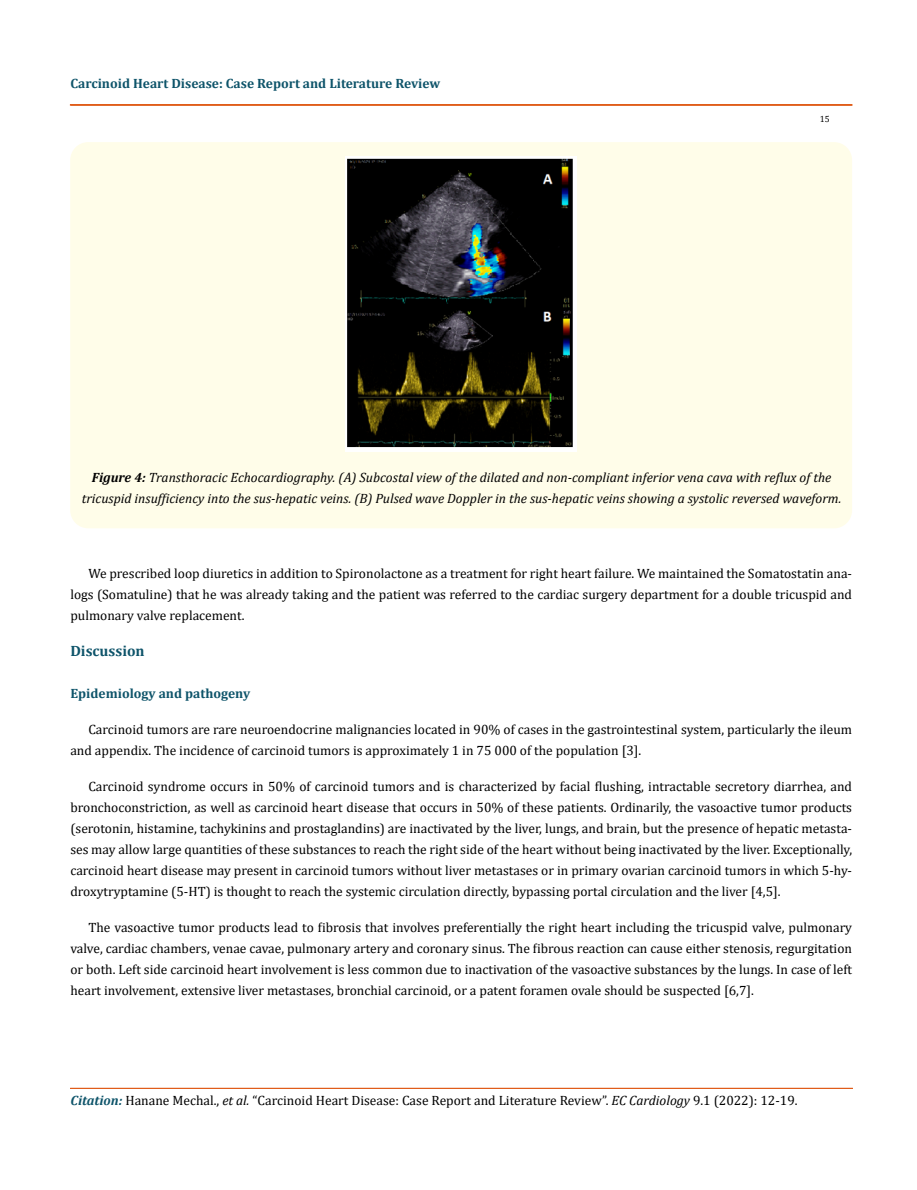
<style>
.page{position:relative;width:917px;height:1190px;background:#fff}
.page>*{position:absolute;margin:0;border:0;box-sizing:border-box;transform-origin:0 0}
.t1{font:700 15px "Cambria";color:#0e546a}
.t2{font:13.5px/21px "Cambria";color:#000;text-align:justify}
.t3{font:italic 13.5px/21px "Cambria";color:#000;text-align:center}
.t4{font:700 13.5px "Cambria";color:#0e546a}
.t5{font:9px "Cambria";color:#000}
.s1{font-weight:700}
.s2{font-weight:700;font-style:italic;color:#0e546a}
.s3{font-style:italic}
</style>
<div class="page">
<div style="left:70px;top:105px;width:782px;height:1px;border:1px solid #e05d1a"></div>
<div style="left:70px;top:1088px;width:782px;height:1px;border:1px solid #e05d1a"></div>
<div style="left:70px;top:142px;width:782px;height:386px;background:#fffde9;border-radius:18px"></div>
<img style="left:346px;top:156px;width:230px;height:295px">
<p class="t4" style="left:70px;top:74px;width:371px">Carcinoid Heart Disease: Case Report and Literature Review</p>
<p class="t5" style="left:819px;top:114px;width:11px">15</p>
<p class="t3" style="left:82px;top:467px;width:761px"><span class="s1">Figure 4:</span> Transthoracic Echocardiography. (A) Subcostal view of the dilated and non-compliant inferior vena cava with reflux of the tricuspid insufficiency into the sus-hepatic veins. (B) Pulsed wave Doppler in the sus-hepatic veins showing a systolic reversed waveform.</p>
<p class="t2" style="left:70px;top:563px;width:783px;text-indent:18px">We prescribed loop diuretics in addition to Spironolactone as a treatment for right heart failure. We maintained the Somatostatin ana&shy;logs (Somatuline) that he was already taking and the patient was referred to the cardiac surgery department for a double tricuspid and pulmonary valve replacement.</p>
<p class="t1" style="left:70px;top:640px;width:76px">Discussion</p>
<p class="t4" style="left:70px;top:684px;width:181px">Epidemiology and pathogeny</p>
<p class="t2" style="left:70px;top:719px;width:783px;text-indent:18px">Carcinoid tumors are rare neuroendocrine malignancies located in 90% of cases in the gastrointestinal system, particularly the ileum and appendix. The incidence of carcinoid tumors is approximately 1 in 75 000 of the population [3].</p>
<p class="t2" style="left:70px;top:776px;width:783px;text-indent:18px">Carcinoid syndrome occurs in 50% of carcinoid tumors and is characterized by facial flushing, intractable secretory diarrhea, and bronchoconstriction, as well as carcinoid heart disease that occurs in 50% of these patients. Ordinarily, the vasoactive tumor products (serotonin, histamine, tachykinins and prostaglandins) are inactivated by the liver, lungs, and brain, but the presence of hepatic metasta&shy;ses may allow large quantities of these substances to reach the right side of the heart without being inactivated by the liver. Exceptionally, carcinoid heart disease may present in carcinoid tumors without liver metastases or in primary ovarian carcinoid tumors in which 5-hy&shy;droxytryptamine (5-HT) is thought to reach the systemic circulation directly, bypassing portal circulation and the liver [4,5].</p>
<p class="t2" style="left:70px;top:917px;width:783px;text-indent:18px">The vasoactive tumor products lead to fibrosis that involves preferentially the right heart including the tricuspid valve, pulmonary valve, cardiac chambers, venae cavae, pulmonary artery and coronary sinus. The fibrous reaction can cause either stenosis, regurgitation or both. Left side carcinoid heart involvement is less common due to inactivation of the vasoactive substances by the lungs. In case of left heart involvement, extensive liver metastases, bronchial carcinoid, or a patent foramen ovale should be suspected [6,7].</p>
<p class="t2" style="left:71px;top:1089px;width:728px"><span class="s2">Citation:</span> Hanane Mechal., <span class="s3">et al.</span> “Carcinoid Heart Disease: Case Report and Literature Review”. <span class="s3">EC Cardiology</span> 9.1 (2022): 12-19.</p>
</div>
